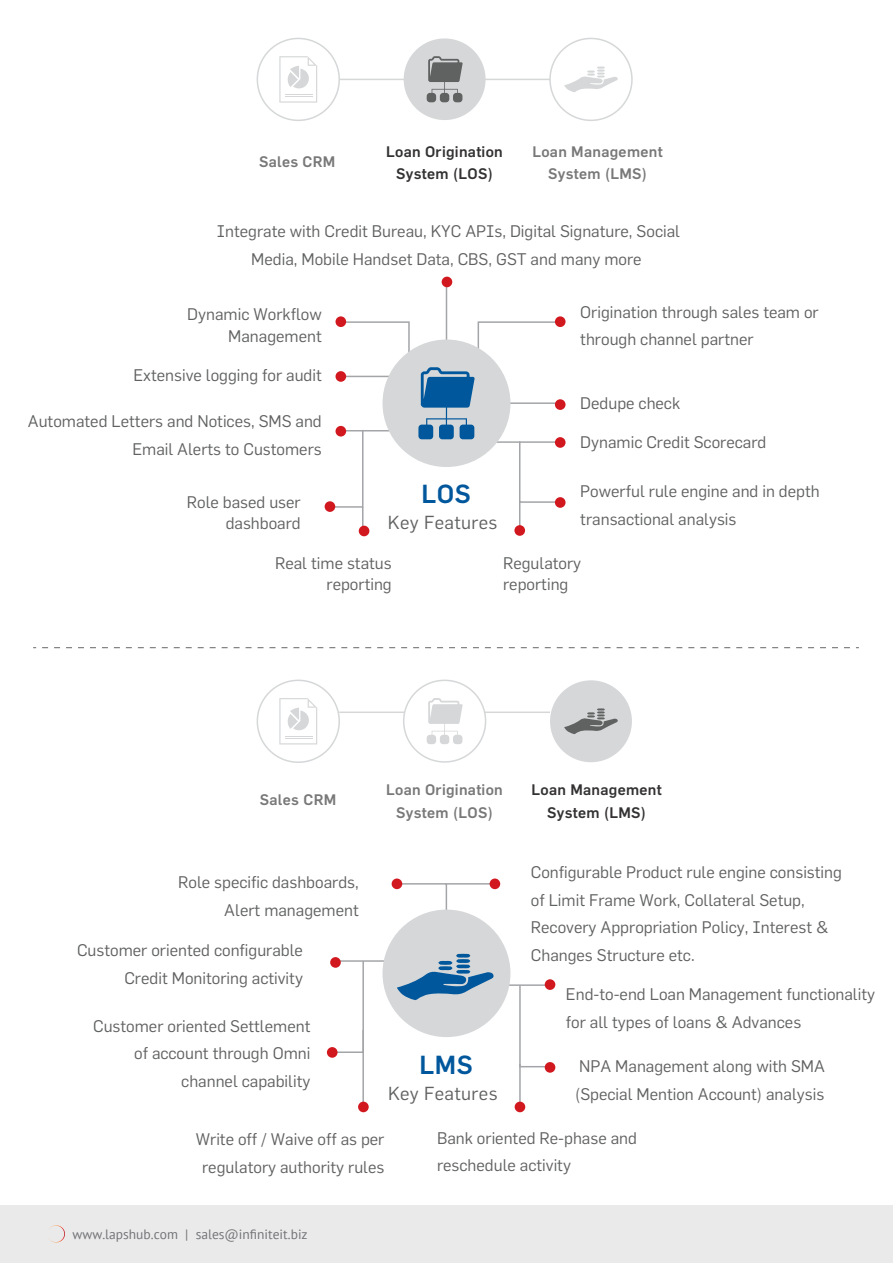
<style>
.page{position:relative;width:893px;height:1263px;background:#fff}
.page>*{position:absolute;margin:0;border:0;box-sizing:border-box;transform-origin:0 0}
.t1{font:500 25.65px "Flama";letter-spacing:.02em;color:#00579c}
.t2{font:18.45px "Flama";letter-spacing:.02em;color:#606161}
.t3{font:16.5px/27.6px "Flama";color:#606161}
.t4{font:500 15px/22.4px "Flama";letter-spacing:.02em;color:#797879;text-align:center}
.t5{font:500 15px/22.4px "Flama";letter-spacing:.02em;color:#333132;text-align:center}
.t6{font:13.5px "PT Sans";color:#727476}
</style>
<div class="page">
<svg style="left:396px;top:882px;width:52px;height:27px"></svg>
<hr style="left:341px;top:376px;width:56px;height:1px;background:#a3a5a8">
<hr style="left:341px;top:430px;width:56px;height:1px;background:#a3a5a8">
<hr style="left:446px;top:283px;width:1px;height:64px;background:#a3a5a8">
<svg style="left:343px;top:321px;width:67px;height:30px"></svg>
<div style="left:0;top:1206px;width:893px;height:57px;background:#eaeaeb"></div>
<svg style="left:48px;top:1225px;width:17px;height:17px"></svg>
<div style="left:442px;top:277px;width:10px;height:10px;background:#d2181f;border-radius:50%"></div>
<div style="left:335px;top:316px;width:11px;height:11px;background:#d2181f;border-radius:50%"></div>
<div style="left:335px;top:371px;width:11px;height:11px;background:#d2181f;border-radius:50%"></div>
<div style="left:335px;top:426px;width:11px;height:10px;background:#d2181f;border-radius:50%"></div>
<div style="left:392px;top:878px;width:10px;height:11px;background:#d2181f;border-radius:50%"></div>
<hr style="left:339px;top:79px;width:211px;height:1px;background:#d5d7d8">
<div style="left:257px;top:38px;width:83px;height:83px;border:2px solid #d5d7d8;border-radius:50%"></div>
<div style="left:404px;top:38px;width:82px;height:82px;background:#d5d7d8;border-radius:50%"></div>
<div style="left:549px;top:38px;width:84px;height:83px;border:2px solid #d5d7d8;border-radius:50%"></div>
<svg style="left:564px;top:67px;width:54px;height:25px"></svg>
<svg style="left:279px;top:56px;width:38px;height:47px"></svg>
<div style="left:453px;top:93px;width:9px;height:9px;background:#606161;border-radius:3px"></div>
<div style="left:440px;top:93px;width:9px;height:9px;background:#606161;border-radius:3px"></div>
<div style="left:427px;top:93px;width:9px;height:9px;background:#606161;border-radius:3px"></div>
<svg style="left:428px;top:56px;width:35px;height:42px"></svg>
<hr style="left:339px;top:711px;width:211px;height:2px;background:#d5d7d8">
<div style="left:257px;top:679px;width:83px;height:84px;border:2px solid #d5d7d8;border-radius:50%"></div>
<div style="left:404px;top:680px;width:82px;height:82px;background:#fff;border-radius:50%"></div>
<div style="left:403px;top:679px;width:83px;height:84px;border:2px solid #d5d7d8;border-radius:50%"></div>
<div style="left:550px;top:680px;width:82px;height:82px;background:#d5d7d8;border-radius:50%"></div>
<svg style="left:279px;top:698px;width:38px;height:46px"></svg>
<div style="left:453px;top:735px;width:9px;height:9px;background:#d5d7d8;border-radius:3px"></div>
<div style="left:440px;top:735px;width:9px;height:9px;background:#d5d7d8;border-radius:3px"></div>
<div style="left:427px;top:735px;width:9px;height:9px;background:#d5d7d8;border-radius:3px"></div>
<svg style="left:428px;top:698px;width:35px;height:41px"></svg>
<hr style="left:492px;top:441px;width:68px;height:2px;background:#a3a5a8">
<svg style="left:518px;top:441px;width:40px;height:63px"></svg>
<hr style="left:519px;top:502px;width:1px;height:30px;background:#a3a5a8">
<div style="left:382px;top:339px;width:128px;height:128px;background:#d5d7d8;border-radius:50%"></div>
<div style="left:460px;top:425px;width:14px;height:14px;background:#00579c;border-radius:3px"></div>
<div style="left:439px;top:425px;width:15px;height:14px;background:#00579c;border-radius:3px"></div>
<div style="left:418px;top:425px;width:15px;height:14px;background:#00579c;border-radius:3px"></div>
<svg style="left:421px;top:321px;width:137px;height:111px"></svg>
<svg style="left:332px;top:428px;width:32px;height:104px"></svg>
<div style="left:555px;top:316px;width:11px;height:11px;background:#d2181f;border-radius:50%"></div>
<div style="left:555px;top:399px;width:11px;height:11px;background:#d2181f;border-radius:50%"></div>
<div style="left:555px;top:437px;width:11px;height:11px;background:#d2181f;border-radius:50%"></div>
<div style="left:514px;top:525px;width:11px;height:11px;background:#d2181f;border-radius:50%"></div>
<div style="left:359px;top:526px;width:10px;height:10px;background:#d2181f;border-radius:50%"></div>
<div style="left:555px;top:497px;width:11px;height:11px;background:#d2181f;border-radius:50%"></div>
<svg style="left:33px;top:647px;width:817px;height:1px"></svg>
<svg style="left:564px;top:708px;width:54px;height:26px"></svg>
<hr style="left:446px;top:883px;width:50px;height:1px;background:#a3a5a8">
<hr style="left:333px;top:960px;width:63px;height:2px;background:#a3a5a8">
<svg style="left:331px;top:960px;width:34px;height:93px"></svg>
<hr style="left:503px;top:984px;width:48px;height:2px;background:#a3a5a8">
<svg style="left:518px;top:984px;width:30px;height:84px"></svg>
<hr style="left:519px;top:1064px;width:2px;height:43px;background:#a3a5a8">
<hr style="left:362px;top:1030px;width:2px;height:77px;background:#a3a5a8">
<div style="left:382px;top:909px;width:128px;height:128px;background:#d5d7d8;border-radius:50%"></div>
<svg style="left:397px;top:954px;width:97px;height:46px"></svg>
<div style="left:490px;top:878px;width:10px;height:11px;background:#d2181f;border-radius:50%"></div>
<div style="left:545px;top:979px;width:10px;height:11px;background:#d2181f;border-radius:50%"></div>
<div style="left:545px;top:1062px;width:10px;height:11px;background:#d2181f;border-radius:50%"></div>
<div style="left:327px;top:1047px;width:11px;height:11px;background:#d2181f;border-radius:50%"></div>
<div style="left:330px;top:957px;width:11px;height:11px;background:#d2181f;border-radius:50%"></div>
<div style="left:515px;top:1101px;width:10px;height:11px;background:#d2181f;border-radius:50%"></div>
<div style="left:358px;top:1101px;width:11px;height:11px;background:#d2181f;border-radius:50%"></div>
<div style="left:325px;top:501px;width:10px;height:11px;background:#d2181f;border-radius:50%"></div>
<p class="t5" style="left:386px;top:140px;width:118px">Loan Origination<br>System (LOS)</p>
<p class="t4" style="left:259px;top:150px;width:78px">Sales CRM</p>
<p class="t4" style="left:532px;top:140px;width:132px">Loan Management<br>System (LMS)</p>
<p class="t3" style="left:217px;top:217px;width:465px;text-align:center">Integrate with Credit Bureau, KYC APIs, Digital Signature, Social<br>Media, Mobile Handset Data, CBS, GST and many more</p>
<p class="t3" style="left:187px;top:303px;width:136px;line-height:21.6px;text-align:right">Dynamic Workflow<br>Management</p>
<p class="t3" style="left:133px;top:361px;width:190px">Extensive logging for audit</p>
<p class="t3" style="left:28px;top:407px;width:295px;text-align:right">Automated Letters and Notices, SMS and<br>Email Alerts to Customers</p>
<p class="t3" style="left:187px;top:491px;width:115px;line-height:21.6px;text-align:right">Role based user dashboard</p>
<h1 class="t1" style="left:422px;top:478px;width:51px">LOS</h1>
<p class="t2" style="left:388px;top:512px;width:111px">Key Features</p>
<p class="t3" style="left:580px;top:298px;width:240px">Origination through sales team or through channel partner</p>
<p class="t3" style="left:580px;top:389px;width:101px">Dedupe check</p>
<p class="t3" style="left:580px;top:428px;width:188px">Dynamic Credit Scorecard</p>
<p class="t3" style="left:580px;top:477px;width:241px">Powerful rule engine and in depth transactional analysis</p>
<p class="t3" style="left:275px;top:552px;width:118px;line-height:21.6px;text-align:right">Real time status reporting</p>
<p class="t3" style="left:503px;top:552px;width:80px;line-height:21.6px">Regulatory reporting</p>
<p class="t4" style="left:386px;top:779px;width:118px">Loan Origination<br>System (LOS)</p>
<p class="t4" style="left:260px;top:789px;width:78px">Sales CRM</p>
<p class="t5" style="left:531px;top:779px;width:132px">Loan Management<br>System (LMS)</p>
<p class="t3" style="left:531px;top:858px;width:313px">Configurable Product rule engine consisting of Limit Frame Work, Collateral Setup, Recovery Appropriation Policy, Interest &amp; Changes Structure etc.</p>
<p class="t3" style="left:566px;top:980px;width:311px">End-to-end Loan Management functionality for all types of loans &amp; Advances</p>
<p class="t3" style="left:575px;top:1052px;width:251px">NPA Management along with SMA (Special Mention Account) analysis</p>
<p class="t3" style="left:437px;top:1124px;width:202px">Bank oriented Re-phase and reschedule activity</p>
<p class="t3" style="left:178px;top:868px;width:182px;text-align:right">Role specific dashboards,<br>Alert management</p>
<p class="t3" style="left:77px;top:936px;width:227px;text-align:right">Customer oriented configurable<br>Credit Monitoring activity</p>
<p class="t3" style="left:93px;top:1012px;width:219px;text-align:right">Customer oriented Settlement of account through Omni channel capability</p>
<h1 class="t1" style="left:420px;top:1050px;width:55px">LMS</h1>
<p class="t2" style="left:388px;top:1082px;width:111px">Key Features</p>
<p class="t3" style="left:196px;top:1125px;width:190px;text-align:center">Write off / Waive off as per regulatory authority rules</p>
<p class="t6" style="left:73px;top:1225px;width:237px">www.lapshub.com | sales@infiniteit.biz</p>
</div>
